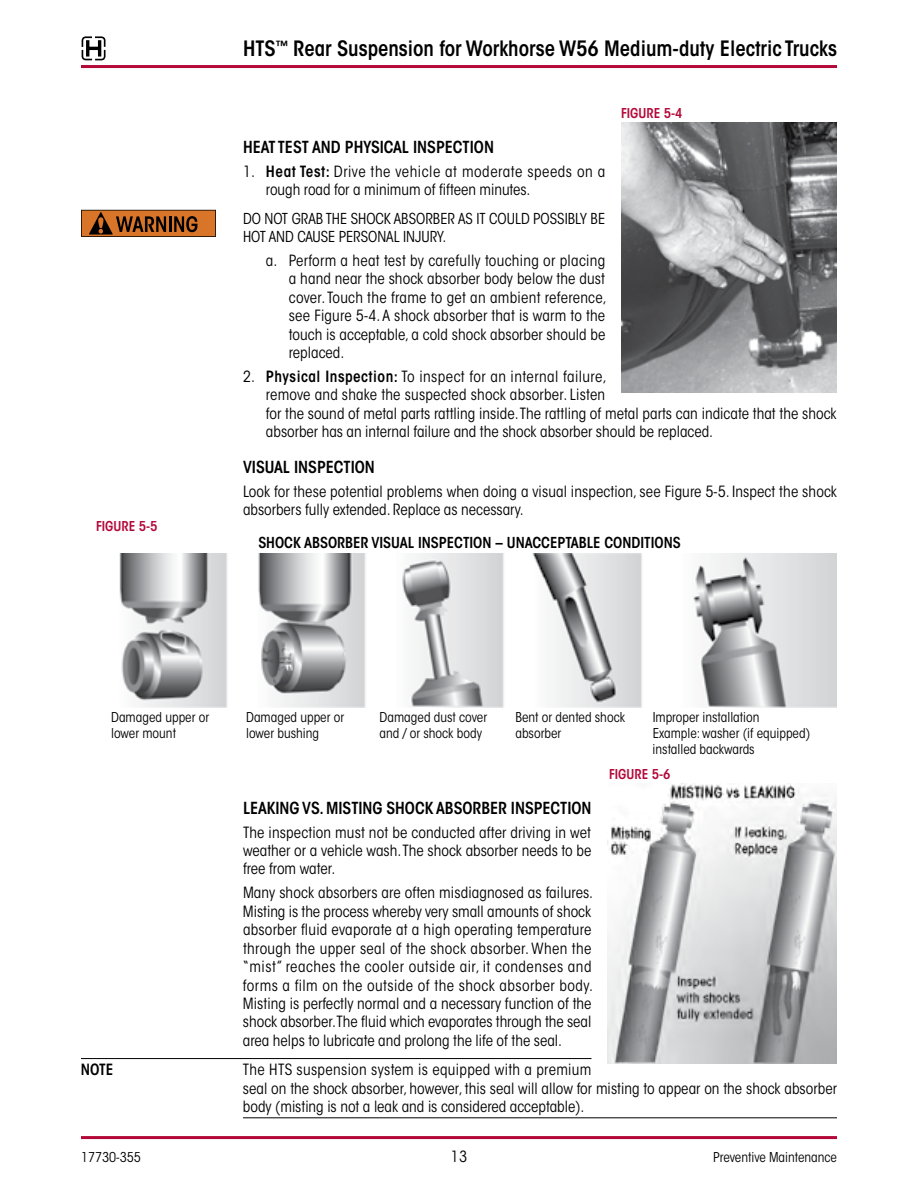
<style>
.page{position:relative;width:918px;height:1188px;background:#fff}
.page>*{position:absolute;margin:0;border:0;box-sizing:border-box;transform-origin:0 0}
.t1{font:600 condensed 21px "ITC Avant Garde Std";color:#000}
.t2{font:600 condensed 16.5px "ITC Avant Garde Std";color:#000}
.t3{font:condensed 15.3px/18.5px "ITC Avant Garde Std";letter-spacing:.005em;color:#000}
.t4{font:600 condensed 15.3px "ITC Avant Garde Std";color:#000}
.t5{font:condensed 15px/18px "ITC Avant Garde Std";color:#000}
.t6{font:600 condensed 15px "ITC Avant Garde Std";color:#000}
.t7{font:condensed 13.5px/16.2px "ITC Avant Garde Std";color:#000}
.t8{font:600 condensed 13.5px "ITC Avant Garde Std";color:#b30838}
.s1{font-weight:600}
</style>
<div class="page">
<hr style="left:81px;top:1136px;width:756px;height:3px;background:#b30838">
<hr style="left:81px;top:65px;width:756px;height:3px;background:#b30838">
<svg style="left:81px;top:36px;width:25px;height:25px"></svg>
<hr style="left:81px;top:1058px;width:510px;height:1px;background:#000">
<hr style="left:243px;top:1117px;width:594px;height:1px;background:#000">
<img style="left:621px;top:122px;width:216px;height:271px">
<svg style="left:81px;top:210px;width:135px;height:27px;background:#98521c"></svg>
<img style="left:119px;top:553px;width:718px;height:155px">
<img style="left:608px;top:783px;width:229px;height:281px">
<h1 class="t1" style="left:243px;top:35px;width:595px">HTS<sup>™</sup> Rear Suspension for Workhorse W56 Medium-duty Electric Trucks</h1>
<p class="t8" style="left:621px;top:105px;width:63px">FIGURE 5-4</p>
<p class="t8" style="left:96px;top:518px;width:63px">FIGURE 5-5</p>
<p class="t2" style="left:243px;top:137px;width:252px">HEAT TEST AND PHYSICAL INSPECTION</p>
<p class="t3" style="left:266px;top:162px;width:341px;text-indent:-23px">1. <span class="s1">Heat Test:</span> Drive the vehicle at moderate speeds on a rough road for a minimum of fifteen minutes.</p>
<p class="t5" style="left:243px;top:210px;width:364px">DO NOT GRAB THE SHOCK ABSORBER AS IT COULD POSSIBLY BE<br>HOT AND CAUSE PERSONAL INJURY.</p>
<p class="t3" style="left:289px;top:251px;width:319px;text-indent:-23px">a. Perform a heat test by carefully touching or placing a hand near the shock absorber body below the dust cover. Touch the frame to get an ambient reference, see Figure 5-4. A shock absorber that is warm to the touch is acceptable, a cold shock absorber should be replaced.</p>
<p class="t3" style="left:266px;top:367px;width:572px;text-indent:-23px">2. <span class="s1">Physical Inspection:</span> To inspect for an internal failure,<br>remove and shake the suspected shock absorber. Listen<br>for the sound of metal parts rattling inside. The rattling of metal parts can indicate that the shock absorber has an internal failure and the shock absorber should be replaced.</p>
<p class="t2" style="left:243px;top:457px;width:133px">VISUAL INSPECTION</p>
<p class="t3" style="left:243px;top:482px;width:596px">Look for these potential problems when doing a visual inspection, see Figure 5-5. Inspect the shock absorbers fully extended. Replace as necessary.</p>
<p class="t6" style="left:258px;top:533px;width:424px">SHOCK ABSORBER VISUAL INSPECTION – UNACCEPTABLE CONDITIONS</p>
<p class="t7" style="left:111px;top:709px;width:99px">Damaged upper or lower mount</p>
<p class="t7" style="left:246px;top:709px;width:99px">Damaged upper or lower bushing</p>
<p class="t7" style="left:380px;top:709px;width:109px">Damaged dust cover and / or shock body</p>
<p class="t7" style="left:515px;top:709px;width:111px">Bent or dented shock absorber</p>
<p class="t7" style="left:653px;top:709px;width:159px">Improper installation<br>Example: washer (if equipped) installed backwards</p>
<p class="t2" style="left:243px;top:797px;width:350px">LEAKING VS. MISTING SHOCK ABSORBER INSPECTION</p>
<p class="t3" style="left:243px;top:823px;width:350px;text-align:justify">The inspection must not be conducted after driving in wet weather or a vehicle wash. The shock absorber needs to be free from water.</p>
<p class="t3" style="left:243px;top:884px;width:350px;text-align:justify">Many shock absorbers are often misdiagnosed as failures.<br>Misting is the process whereby very small amounts of shock absorber fluid evaporate at a high operating temperature through the upper seal of the shock absorber. When the “mist” reaches the cooler outside air, it condenses and forms a film on the outside of the shock absorber body.<br>Misting is perfectly normal and a necessary function of the shock absorber. The fluid which evaporates through the seal area helps to lubricate and prolong the life of the seal.</p>
<p class="t8" style="left:609px;top:766px;width:63px">FIGURE 5-6</p>
<p class="t4" style="left:81px;top:1060px;width:34px">NOTE</p>
<p class="t3" style="left:243px;top:1060px;width:596px">The HTS suspension system is equipped with a premium<br>seal on the shock absorber, however, this seal will allow for misting to appear on the shock absorber body (misting is not a leak and is considered acceptable).</p>
<p class="t7" style="left:81px;top:1149px;width:61px">17730-355</p>
<p class="t3" style="left:451px;top:1147px;width:18px">13</p>
<p class="t7" style="left:713px;top:1149px;width:125px">Preventive Maintenance</p>
</div>
